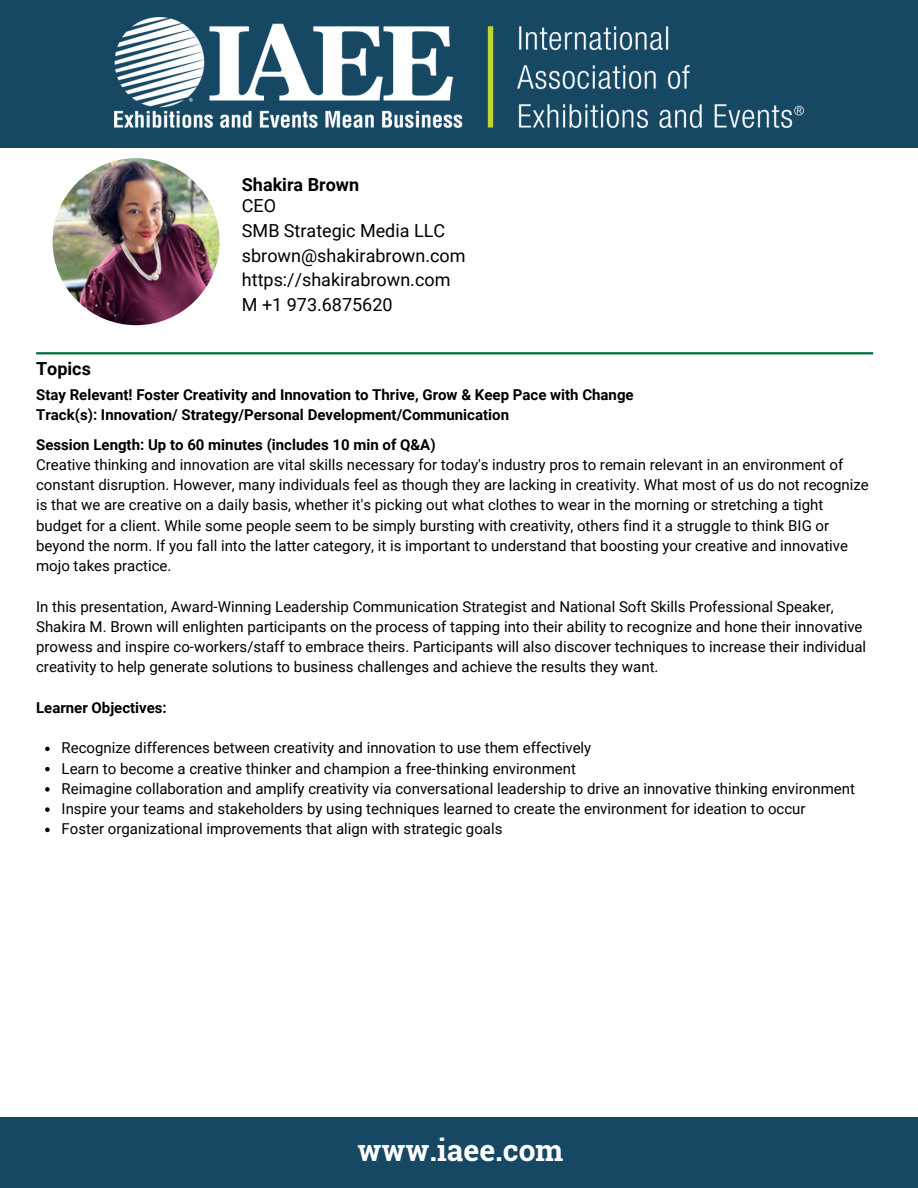
<style>
.page{position:relative;width:918px;height:1188px;background:#fff}
.page>*{position:absolute;margin:0;border:0;box-sizing:border-box;transform-origin:0 0}
.t1{font:700 30px "Roboto Slab";color:#fff}
.t2{font:18px/24.8px "Roboto";color:#000}
.t3{font:700 18px "Roboto";color:#000}
.t4{font:15px/20.2px "Roboto";color:#000}
.t5{font:700 15px/20.2px "Roboto";color:#000}
</style>
<div class="page">
<div style="left:0;top:0;width:918px;height:147px;background:#164864"></div>
<img style="left:115px;top:17px;width:688px;height:111px">
<img style="left:53px;top:158px;width:167px;height:167px;border-radius:50%">
<div style="left:0;top:1117px;width:918px;height:71px;background:#164864"></div>
<hr style="left:36px;top:352px;width:837px;height:2px;background:#026d3c">
<svg style="left:45px;top:747px;width:5px;height:4px"></svg>
<svg style="left:45px;top:767px;width:5px;height:4px"></svg>
<svg style="left:45px;top:787px;width:5px;height:5px"></svg>
<svg style="left:45px;top:807px;width:5px;height:5px"></svg>
<svg style="left:45px;top:828px;width:5px;height:4px"></svg>
<p class="t3" style="left:36px;top:358px;width:56px">Topics</p>
<p class="t3" style="left:242px;top:174px;width:119px">Shakira Brown</p>
<p class="t2" style="left:242px;top:194px;width:225px">CEO<br>SMB Strategic Media LLC sbrown@shakirabrown.com https://shakirabrown.com<br>M +1 973.6875620</p>
<p class="t5" style="left:36px;top:385px;width:599px">Stay Relevant! Foster Creativity and Innovation to Thrive, Grow &amp; Keep Pace with Change<br>Track(s): Innovation/ Strategy/Personal Development/Communication</p>
<p class="t5" style="left:36px;top:434px;width:401px">Session Length: Up to 60 minutes (includes 10 min of Q&amp;A)</p>
<p class="t4" style="left:36px;top:455px;width:834px">Creative thinking and innovation are vital skills necessary for today's industry pros to remain relevant in an environment of constant disruption. However, many individuals feel as though they are lacking in creativity. What most of us do not recognize is that we are creative on a daily basis, whether it's picking out what clothes to wear in the morning or stretching a tight budget for a client. While some people seem to be simply bursting with creativity, others find it a struggle to think BIG or beyond the norm. If you fall into the latter category, it is important to understand that boosting your creative and innovative mojo takes practice.</p>
<p class="t4" style="left:36px;top:596px;width:832px">In this presentation, Award-Winning Leadership Communication Strategist and National Soft Skills Professional Speaker, Shakira M. Brown will enlighten participants on the process of tapping into their ability to recognize and hone their innovative prowess and inspire co-workers/staff to embrace theirs. Participants will also discover techniques to increase their individual creativity to help generate solutions to business challenges and achieve the results they want.</p>
<p class="t5" style="left:36px;top:698px;width:132px">Learner Objectives:</p>
<p class="t4" style="left:62px;top:738px;width:795px">Recognize differences between creativity and innovation to use them effectively<br>Learn to become a creative thinker and champion a free-thinking environment<br>Reimagine collaboration and amplify creativity via conversational leadership to drive an innovative thinking environment Inspire your teams and stakeholders by using techniques learned to create the environment for ideation to occur<br>Foster organizational improvements that align with strategic goals</p>
<h1 class="t1" style="left:357px;top:1130px;width:208px">www.iaee.com</h1>
</div>
